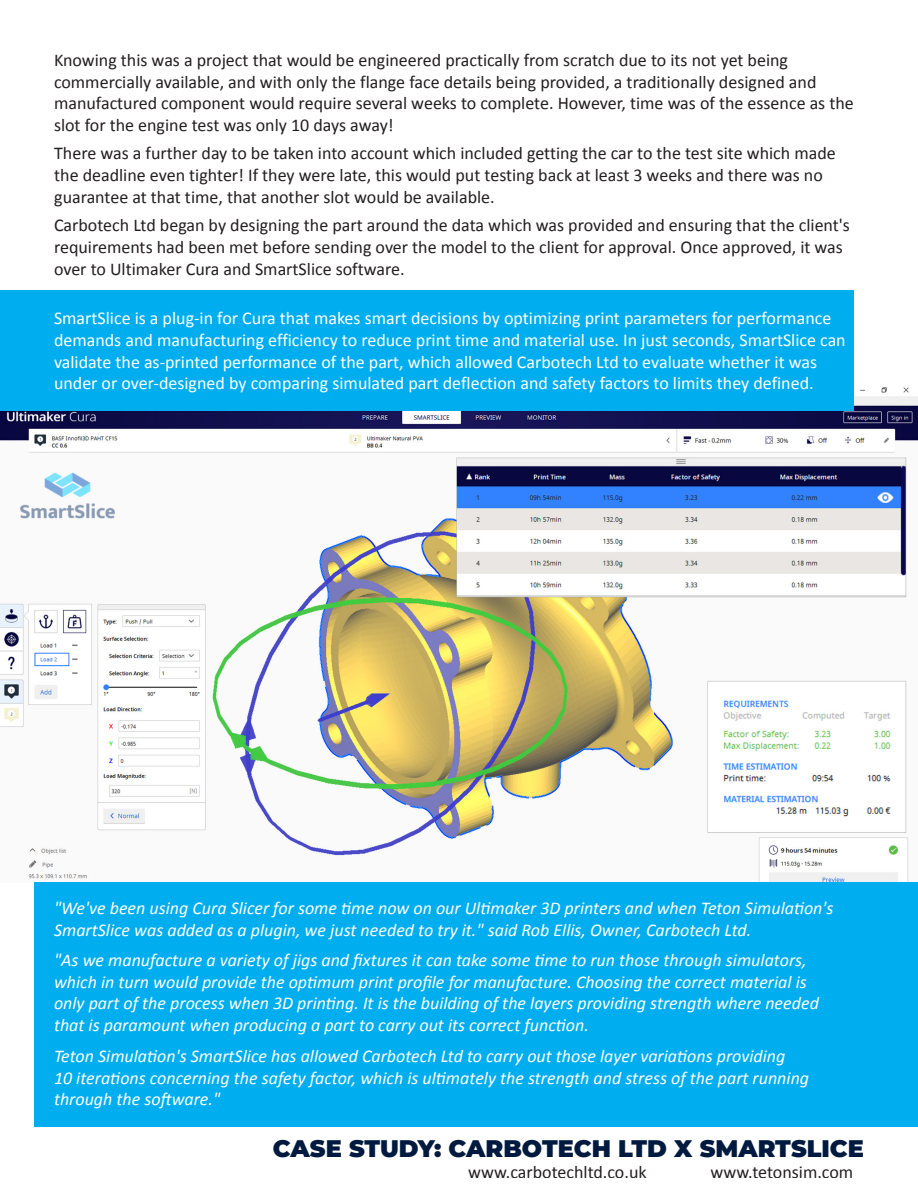
<style>
.page{position:relative;width:918px;height:1188px;background:#fff}
.page>*{position:absolute;margin:0;border:0;box-sizing:border-box;transform-origin:0 0}
.t1{font:900 24px "Montserrat";color:#001a3f}
.t2{font:18px/21.6px "Calibri";color:#231f20}
.t3{font:italic 18px/21.6px "Calibri";color:#fff}
.t4{font:18px/21.6px "Calibri";color:#fff}
</style>
<div class="page">
<img style="left:0;top:386px;width:918px;height:496px">
<div style="left:34px;top:882px;width:884px;height:245px;background:#00aeef"></div>
<div style="left:0;top:290px;width:853px;height:120px;background:#00aeef"></div>
<p class="t2" style="left:54px;top:49px;width:801px">Knowing this was a project that would be engineered practically from scratch due to its not yet being commercially available, and with only the flange face details being provided, a traditionally designed and manufactured component would require several weeks to complete. However, time was of the essence as the slot for the engine test was only 10 days away!</p>
<p class="t2" style="left:54px;top:142px;width:783px">There was a further day to be taken into account which included getting the car to the test site which made the deadline even tighter! If they were late, this would put testing back at least 3 weeks and there was no guarantee at that time, that another slot would be available.</p>
<p class="t2" style="left:54px;top:214px;width:798px">Carbotech Ltd began by designing the part around the data which was provided and ensuring that the client's requirements had been met before sending over the model to the client for approval. Once approved, it was over to Ultimaker Cura and SmartSlice software.</p>
<p class="t4" style="left:54px;top:307px;width:793px">SmartSlice is a plug-in for Cura that makes smart decisions by optimizing print parameters for performance demands and manufacturing efficiency to reduce print time and material use. In just seconds, SmartSlice can validate the as-printed performance of the part, which allowed Carbotech Ltd to evaluate whether it was under or over-designed by comparing simulated part deflection and safety factors to limits they defined.</p>
<p class="t3" style="left:54px;top:897px;width:781px">"We've been using Cura Slicer for some time now on our Ultimaker 3D printers and when Teton Simulation's<br>SmartSlice was added as a plugin, we just needed to try it." said Rob Ellis, Owner, Carbotech Ltd.</p>
<p class="t3" style="left:54px;top:949px;width:766px">"As we manufacture a variety of jigs and fixtures it can take some time to run those through simulators, which in turn would provide the optimum print profile for manufacture. Choosing the correct material is only part of the process when 3D printing. It is the building of the layers providing strength where needed that is paramount when producing a part to carry out its correct function.</p>
<p class="t3" style="left:54px;top:1045px;width:757px">Teton Simulation's SmartSlice has allowed Carbotech Ltd to carry out those layer variations providing<br>10 iterations concerning the safety factor, which is ultimately the strength and stress of the part running through the software."</p>
<h1 class="t1" style="left:273px;top:1131px;width:593px">CASE STUDY: CARBOTECH LTD X SMARTSLICE</h1>
<p class="t2" style="left:468px;top:1161px;width:180px">www.carbotechltd.co.uk</p>
<p class="t2" style="left:711px;top:1161px;width:144px">www.tetonsim.com</p>
</div>
